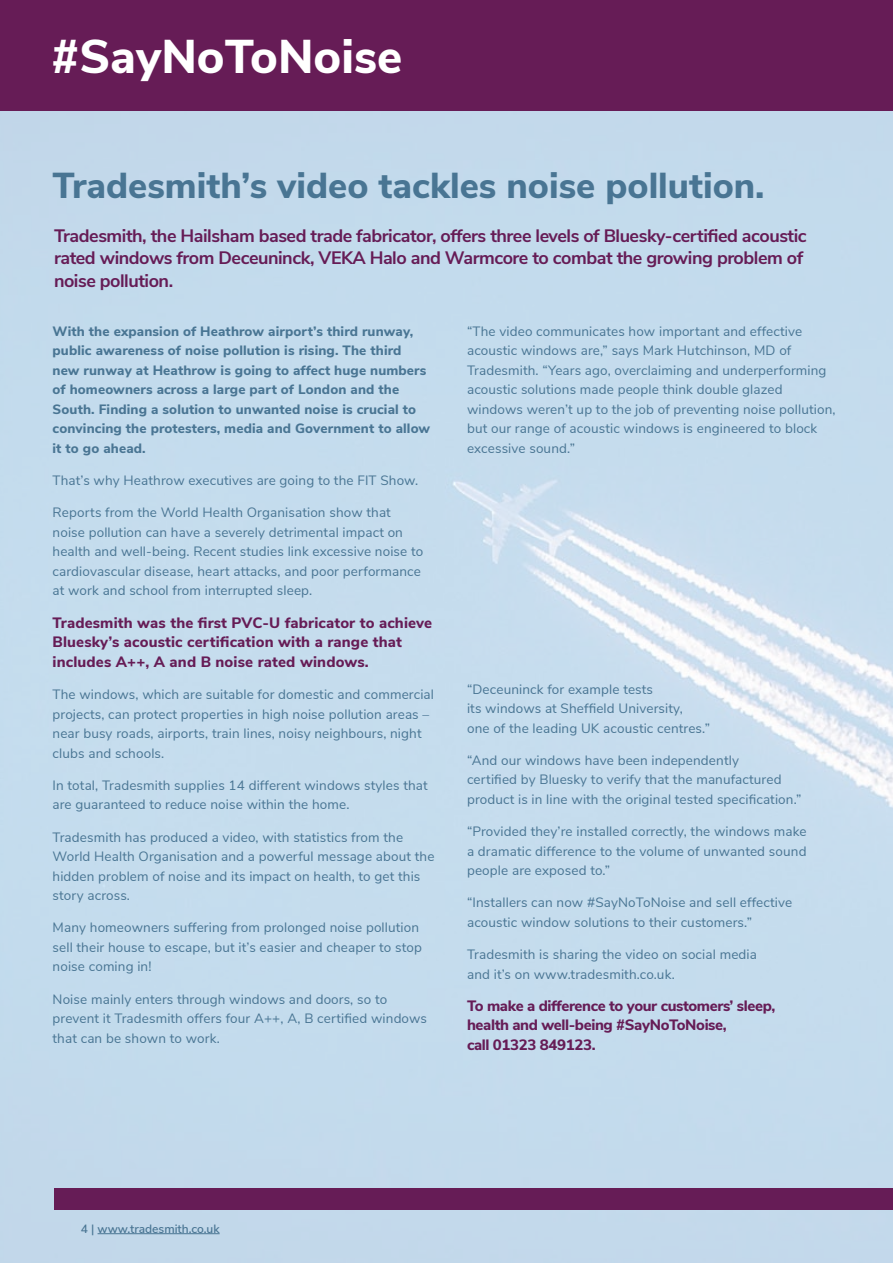
<style>
.page{position:relative;width:893px;height:1263px;background:#fff}
.page>*{position:absolute;margin:0;border:0;box-sizing:border-box;transform-origin:0 0}
.t1{font:800 47.25px "Nunito Sans";color:#fff}
.t2{font:800 36px "Nunito Sans";color:#497593}
.t3{font:700 18px/22.5px "Nunito Sans";letter-spacing:-.025em;color:#661c56}
.t4{font:800 15px/19.5px "Nunito Sans";letter-spacing:.005em;color:#661c56}
.t5{font:800 15px/19.5px "Nunito Sans";letter-spacing:-.025em;color:#661c56}
.t6{font:13.5px/19.5px "Nunito Sans";letter-spacing:.01em;color:#497593}
.t7{font:800 13.5px/19.5px "Nunito Sans";letter-spacing:.01em;color:#497593}
.t8{font:600 12px "Nunito Sans";color:#497593}
</style>
<div class="page">
<div style="left:0;top:111px;width:893px;height:1152px;background:#c4dced"></div>
<div style="left:0;top:0;width:893px;height:111px;background:#661c56"></div>
<div style="left:54px;top:1188px;width:839px;height:21px;background:#661c56"></div>
<hr style="left:98px;top:1233px;width:122px;height:1px;background:#497593">
<h1 class="t1" style="left:51px;top:22px;width:353px">#SayNoToNoise</h1>
<h2 class="t2" style="left:53px;top:159px;width:713px">Tradesmith’s video tackles noise pollution.</h2>
<h3 class="t3" style="left:54px;top:223px;width:754px">Tradesmith, the Hailsham based trade fabricator, offers three levels of Bluesky-certified acoustic rated windows from Deceuninck, VEKA Halo and Warmcore to combat the growing problem of noise pollution.</h3>
<p class="t7" style="left:53px;top:321px;width:379px">With the expansion of Heathrow airport’s third runway, public awareness of noise pollution is rising. The third new runway at Heathrow is going to affect huge numbers of homeowners across a large part of London and the South. Finding a solution to unwanted noise is crucial to convincing the protesters, media and Government to allow it to go ahead.</p>
<p class="t6" style="left:53px;top:470px;width:367px">That’s why Heathrow executives are going to the FIT Show.</p>
<p class="t6" style="left:53px;top:502px;width:372px">Reports from the World Health Organisation show that noise pollution can have a severely detrimental impact on health and well-being. Recent studies link excessive noise to cardiovascular disease, heart attacks, and poor performance at work and school from interrupted sleep.</p>
<p class="t4" style="left:53px;top:612px;width:381px">Tradesmith was the first PVC-U fabricator to achieve<br>Bluesky’s acoustic certification with a range that includes A++, A and B noise rated windows.</p>
<p class="t6" style="left:53px;top:684px;width:383px">The windows, which are suitable for domestic and commercial projects, can protect properties in high noise pollution areas – near busy roads, airports, train lines, noisy neighbours, night clubs and schools.</p>
<p class="t6" style="left:53px;top:774px;width:377px">In total, Tradesmith supplies 14 different windows styles that are guaranteed to reduce noise within the home.</p>
<p class="t6" style="left:53px;top:826px;width:383px">Tradesmith has produced a video, with statistics from the World Health Organisation and a powerful message about the hidden problem of noise and its impact on health, to get this story across.</p>
<p class="t6" style="left:53px;top:917px;width:371px">Many homeowners suffering from prolonged noise pollution sell their house to escape, but it’s easier and cheaper to stop noise coming in!</p>
<p class="t6" style="left:53px;top:988px;width:376px">Noise mainly enters through windows and doors, so to prevent it Tradesmith offers four A++, A, B certified windows that can be shown to work.</p>
<p class="t6" style="left:467px;top:321px;width:370px">“The video communicates how important and effective acoustic windows are,” says Mark Hutchinson, MD of Tradesmith. “Years ago, overclaiming and underperforming acoustic solutions made people think double glazed windows weren’t up to the job of preventing noise pollution, but our range of acoustic windows is engineered to block excessive sound.”</p>
<p class="t6" style="left:467px;top:678px;width:244px">“Deceuninck for example tests<br>its windows at Sheffield University,<br>one of the leading UK acoustic centres.”</p>
<p class="t6" style="left:467px;top:749px;width:336px">“And our windows have been independently<br>certified by Bluesky to verify that the manufactured product is in line with the original tested specification.”</p>
<p class="t6" style="left:467px;top:821px;width:341px;text-align:justify">“Provided they’re installed correctly, the windows make a dramatic difference to the volume of unwanted sound people are exposed to.”</p>
<p class="t6" style="left:467px;top:892px;width:327px">“Installers can now #SayNoToNoise and sell effective acoustic window solutions to their customers.”</p>
<p class="t6" style="left:467px;top:944px;width:291px">Tradesmith is sharing the video on social media and it’s on www.tradesmith.co.uk.</p>
<p class="t5" style="left:467px;top:995px;width:310px">To make a difference to your customers’ sleep, health and well-being #SayNoToNoise,<br>call 01323 849123.</p>
<p class="t8" style="left:81px;top:1220px;width:140px">4 | www.tradesmith.co.uk</p>
</div>
